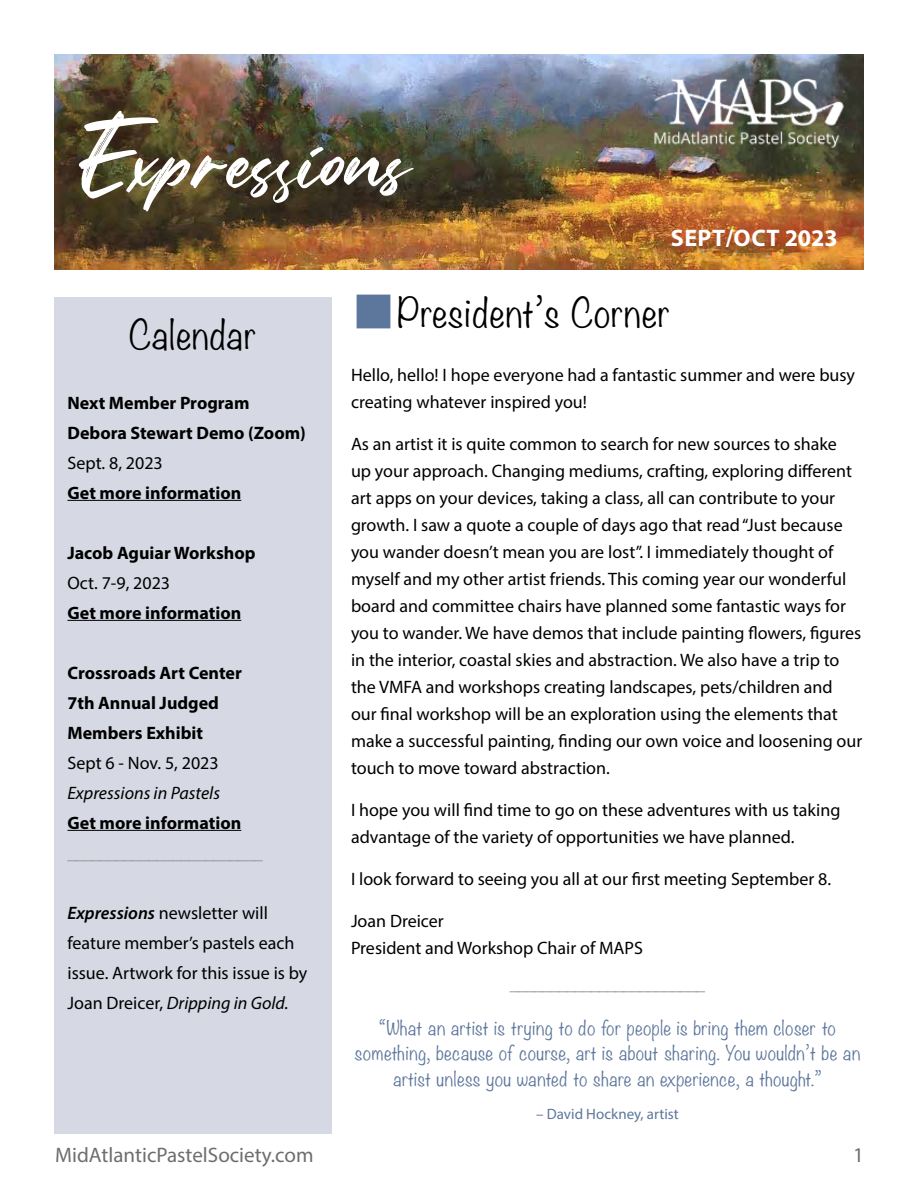
<style>
.page{position:relative;width:918px;height:1188px;background:#fff}
.page>*{position:absolute;margin:0;border:0;box-sizing:border-box;transform-origin:0 0}
.t1{font:300 36px "Noteworthy";letter-spacing:.025em;color:#000}
.t2{font:700 24px "Myriad Pro";letter-spacing:.02em;color:#fff}
.t3{font:21px "Myriad Pro";color:#6d6e71}
.t4{font:18px/27px "Myriad Pro";color:#000}
.t5{font:300 18px/25.5px "Noteworthy";letter-spacing:.025em;color:#5d769c;text-align:center}
.t6{font:700 18px/30px "Myriad Pro";color:#000}
.t7{font:18px "Myriad Pro";color:#939598}
.t8{font:italic 18px "Myriad Pro";color:#000}
.t9{font:15px "Myriad Pro";color:#5d769c}
.s1{font-weight:600;font-style:italic}
.s2{font-style:italic}
</style>
<div class="page">
<div style="left:54px;top:297px;width:278px;height:837px;background:#d6d9e3"></div>
<hr style="left:68px;top:500px;width:173px;height:1px;background:#000">
<hr style="left:68px;top:620px;width:173px;height:1px;background:#000">
<hr style="left:68px;top:830px;width:173px;height:1px;background:#000">
<img style="left:54px;top:54px;width:810px;height:216px">
<img style="left:79px;top:111px;width:335px;height:101px">
<img style="left:652px;top:69px;width:196px;height:83px">
<h1 class="t1" style="left:129px;top:303px;width:129px">Calendar</h1>
<p class="t6" style="left:68px;top:387px;width:240px">Next Member Program<br>Debora Stewart Demo (Zoom)</p>
<p class="t4" style="left:68px;top:449px;width:97px">Sept. 8, 2023</p>
<p class="t6" style="left:68px;top:477px;width:175px">Get more information</p>
<p class="t6" style="left:68px;top:537px;width:190px">Jacob Aguiar Workshop</p>
<p class="t4" style="left:68px;top:569px;width:104px">Oct. 7-9, 2023</p>
<p class="t6" style="left:68px;top:597px;width:175px">Get more information</p>
<p class="t6" style="left:68px;top:657px;width:176px">Crossroads Art Center<br>7th Annual Judged<br>Members Exhibit</p>
<p class="t4" style="left:68px;top:749px;width:153px">Sept 6 - Nov. 5, 2023</p>
<p class="t8" style="left:68px;top:781px;width:154px">Expressions in Pastels</p>
<p class="t6" style="left:68px;top:807px;width:175px">Get more information</p>
<p class="t7" style="left:68px;top:841px;width:197px">________________________</p>
<p class="t4" style="left:68px;top:897px;width:241px;line-height:30px"><span class="s1">Expressions</span> newsletter will feature member’s pastels each issue. Artwork for this issue is by<br>Joan Dreicer, <span class="s2">Dripping in Gold.</span></p>
<h2 class="t2" style="left:671px;top:222px;width:169px">SEPT/OCT 2023</h2>
<h1 class="t1" style="left:397px;top:281px;width:275px">President’s Corner</h1>
<p class="t4" style="left:351px;top:361px;width:506px">Hello, hello! I hope everyone had a fantastic summer and were busy creating whatever inspired you!</p>
<p class="t4" style="left:351px;top:430px;width:513px">As an artist it is quite common to search for new sources to shake<br>up your approach. Changing mediums, crafting, exploring different art apps on your devices, taking a class, all can contribute to your growth. I saw a quote a couple of days ago that read “Just because you wander doesn’t mean you are lost”. I immediately thought of myself and my other artist friends. This coming year our wonderful board and committee chairs have planned some fantastic ways for you to wander. We have demos that include painting flowers, figures in the interior, coastal skies and abstraction. We also have a trip to the VMFA and workshops creating landscapes, pets/children and our final workshop will be an exploration using the elements that make a successful painting, finding our own voice and loosening our touch to move toward abstraction.</p>
<p class="t4" style="left:351px;top:796px;width:491px">I hope you will find time to go on these adventures with us taking advantage of the variety of opportunities we have planned.</p>
<p class="t4" style="left:351px;top:865px;width:482px">I look forward to seeing you all at our first meeting September 8.</p>
<p class="t4" style="left:351px;top:907px;width:293px">Joan Dreicer<br>President and Workshop Chair of MAPS</p>
<p class="t7" style="left:510px;top:973px;width:197px">________________________</p>
<p class="t5" style="left:355px;top:1014px;width:507px">“What an artist is trying to do for people is bring them closer to something, because of course, art is about sharing. You wouldn’t be an artist unless you wanted to share an experience, a thought.”</p>
<p class="t9" style="left:536px;top:1104px;width:144px">– David Hockney, artist</p>
<p class="t3" style="left:55px;top:1142px;width:260px">MidAtlanticPastelSociety.com</p>
<p class="t3" style="left:853px;top:1142px;width:12px">1</p>
</div>
